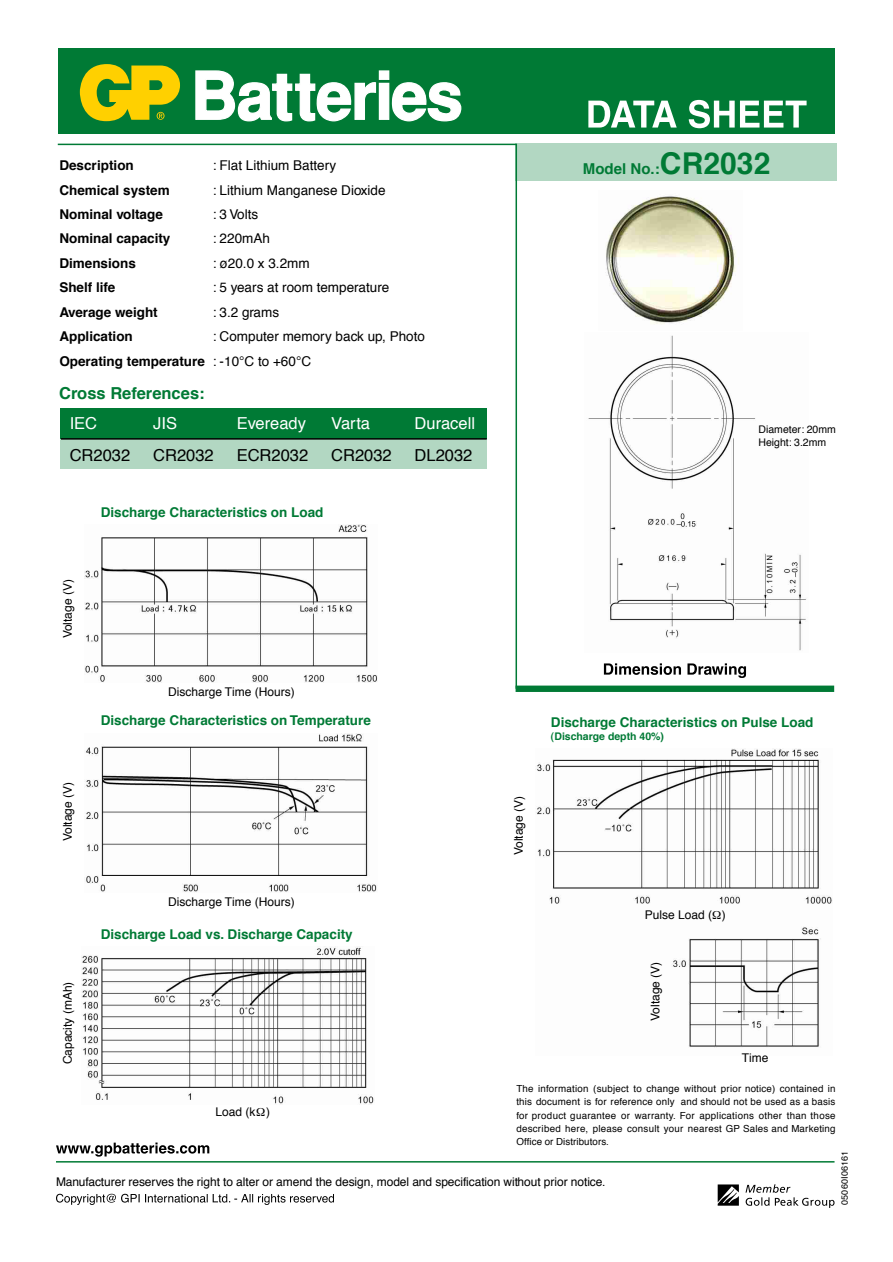
<style>
.page{position:relative;width:893px;height:1262px;background:#fff}
.page>*{position:absolute;margin:0;border:0;box-sizing:border-box;transform-origin:0 0}
.t1{font:16.5px "Helvetica";color:#000}
.t2{font:16.5px "Helvetica";color:#fff}
.t3{font:700 16.5px "Helvetica";color:#007a35}
.t4{font:700 15px "Helvetica";color:#007a35}
.t5{font:700 13.5px "Helvetica";color:#007a35}
.t6{font:13.5px "Helvetica";color:#000}
.t7{font:700 13.5px "Helvetica";color:#000}
.t8{font:12px "Helvetica";color:#000}
.t9{font:10.5px/12.6px "Helvetica";color:#000}
.t10{font:700 10.5px "Helvetica";color:#007a35}
.t11{font:9.75px/13.2px "Helvetica";letter-spacing:.02em;color:#000;text-align:justify}
.t12{font:9px "Helvetica";letter-spacing:.02em;color:#000}
.s1{font-size:30px}
.s2{font-weight:400}
</style>
<div class="page">
<img style="left:85px;top:524px;width:292px;height:159px">
<img style="left:85px;top:733px;width:292px;height:159px">
<img style="left:81px;top:946px;width:293px;height:158px">
<img style="left:536px;top:749px;width:296px;height:299px">
<svg style="left:604px;top:663px;width:77px;height:12px"></svg>
<svg style="left:687px;top:663px;width:59px;height:15px"></svg>
<div style="left:515px;top:144px;width:322px;height:37px;background:#b2d7c2"></div>
<img style="left:605px;top:196px;width:134px;height:128px">
<div style="left:515px;top:685px;width:319px;height:7px;background:#007a35"></div>
<hr style="left:515px;top:144px;width:2px;height:544px;background:#007a35">
<hr style="left:56px;top:1161px;width:778px;height:1px;background:#007a35">
<hr style="left:58px;top:144px;width:459px;height:1px;background:#007a35">
<img style="left:588px;top:335px;width:218px;height:316px">
<div style="left:58px;top:48px;width:776px;height:86px;background:#007a35"></div>
<svg style="left:588px;top:101px;width:88px;height:27px"></svg>
<svg style="left:688px;top:100px;width:46px;height:28px"></svg>
<svg style="left:740px;top:101px;width:66px;height:27px"></svg>
<svg style="left:195px;top:70px;width:267px;height:52px"></svg>
<svg style="left:80px;top:64px;width:100px;height:57px"></svg>
<svg style="left:56px;top:1142px;width:153px;height:14px"></svg>
<svg style="left:717px;top:1184px;width:21px;height:21px"></svg>
<svg style="left:745px;top:1184px;width:89px;height:24px"></svg>
<svg style="left:56px;top:1193px;width:278px;height:11px"></svg>
<div style="left:61px;top:438px;width:426px;height:30px;background:#b2d7c2"></div>
<div style="left:61px;top:408px;width:426px;height:30px;background:#007a35"></div>
<hr style="left:61px;top:438px;width:426px;height:1px;background:#000">
<svg style="left:712px;top:910px;width:8px;height:9px"></svg>
<h3 class="t7" style="left:59px;top:153px;width:76px">Description</h3>
<h3 class="t6" style="left:213px;top:154px;width:125px">: Flat Lithium Battery</h3>
<h2 class="t4" style="left:583px;top:155px;width:189px">Model No.:<span class="s1">CR2032</span></h2>
<h3 class="t7" style="left:59px;top:178px;width:112px">Chemical system</h3>
<h3 class="t6" style="left:213px;top:178px;width:174px">: Lithium Manganese Dioxide</h3>
<h3 class="t7" style="left:59px;top:202px;width:105px">Nominal voltage</h3>
<h3 class="t6" style="left:213px;top:203px;width:47px">: 3 Volts</h3>
<h3 class="t7" style="left:59px;top:226px;width:113px">Nominal capacity</h3>
<h3 class="t6" style="left:213px;top:227px;width:59px">: 220mAh</h3>
<h3 class="t7" style="left:59px;top:251px;width:78px">Dimensions</h3>
<h3 class="t6" style="left:213px;top:251px;width:98px">: ø20.0 x 3.2mm</h3>
<h3 class="t7" style="left:59px;top:275px;width:58px">Shelf life</h3>
<h3 class="t6" style="left:213px;top:276px;width:178px">: 5 years at room temperature</h3>
<h3 class="t7" style="left:59px;top:300px;width:100px">Average weight</h3>
<h3 class="t6" style="left:213px;top:300px;width:68px">: 3.2 grams</h3>
<h3 class="t7" style="left:59px;top:324px;width:75px">Application</h3>
<h3 class="t6" style="left:213px;top:325px;width:214px">: Computer memory back up, Photo</h3>
<h3 class="t7" style="left:59px;top:349px;width:253px">Operating temperature <span class="s2">: -10 C to +60 C</span></h3>
<h1 class="t3" style="left:59px;top:378px;width:147px">Cross References:</h1>
<h1 class="t2" style="left:70px;top:409px;width:29px">IEC</h1>
<h1 class="t2" style="left:237px;top:409px;width:71px">Eveready</h1>
<h1 class="t1" style="left:70px;top:440px;width:62px">CR2032</h1>
<h1 class="t1" style="left:237px;top:440px;width:73px">ECR2032</h1>
<h1 class="t2" style="left:153px;top:409px;width:25px">JIS</h1>
<h1 class="t1" style="left:153px;top:440px;width:62px">CR2032</h1>
<h1 class="t2" style="left:331px;top:409px;width:40px">Varta</h1>
<h1 class="t1" style="left:331px;top:440px;width:62px">CR2032</h1>
<h3 class="t5" style="left:101px;top:500px;width:224px">Discharge Characteristics on Load</h3>
<p class="t8" style="left:57px;top:638px;width:60px;rotate:-90deg">Voltage (V)</p>
<p class="t8" style="left:168px;top:682px;width:128px">Discharge Time (Hours)</p>
<p class="t8" style="left:57px;top:840px;width:60px;rotate:-90deg">Voltage (V)</p>
<p class="t8" style="left:57px;top:1064px;width:84px;rotate:-90deg">Capacity (mAh)</p>
<h3 class="t5" style="left:101px;top:708px;width:272px">Discharge Characteristics on Temperature</h3>
<p class="t8" style="left:168px;top:891px;width:128px">Discharge Time (Hours)</p>
<h3 class="t5" style="left:101px;top:922px;width:253px">Discharge Load vs. Discharge Capacity</h3>
<p class="t8" style="left:215px;top:1102px;width:56px">Load (k )</p>
<h1 class="t2" style="left:414px;top:409px;width:62px">Duracell</h1>
<h1 class="t1" style="left:414px;top:440px;width:59px">DL2032</h1>
<p class="t9" style="left:758px;top:423px;width:79px">Diameter: 20mm<br>Height: 3.2mm</p>
<p class="t8" style="left:508px;top:854px;width:60px;rotate:-90deg">Voltage (V)</p>
<h3 class="t5" style="left:551px;top:710px;width:264px">Discharge Characteristics on Pulse Load</h3>
<p class="t10" style="left:551px;top:726px;width:115px">(Discharge depth 40%)</p>
<p class="t8" style="left:644px;top:904px;width:83px">Pulse Load ( )</p>
<p class="t8" style="left:645px;top:1020px;width:60px;rotate:-90deg">Voltage (V)</p>
<p class="t8" style="left:742px;top:1047px;width:28px">Time</p>
<p class="t11" style="left:516px;top:1082px;width:321px">The information (subject to change without prior notice) contained in this document is for reference only and should not be used as a basis for product guarantee or warranty. For applications other than those described here, please consult your nearest GP Sales and Marketing Office or Distributors.</p>
<p class="t8" style="left:56px;top:1171px;width:551px">Manufacturer reserves the right to alter or amend the design, model and specification without prior notice.</p>
<p class="t12" style="left:837px;top:1205px;width:56px;rotate:-90deg">05060I06161</p>
</div>
